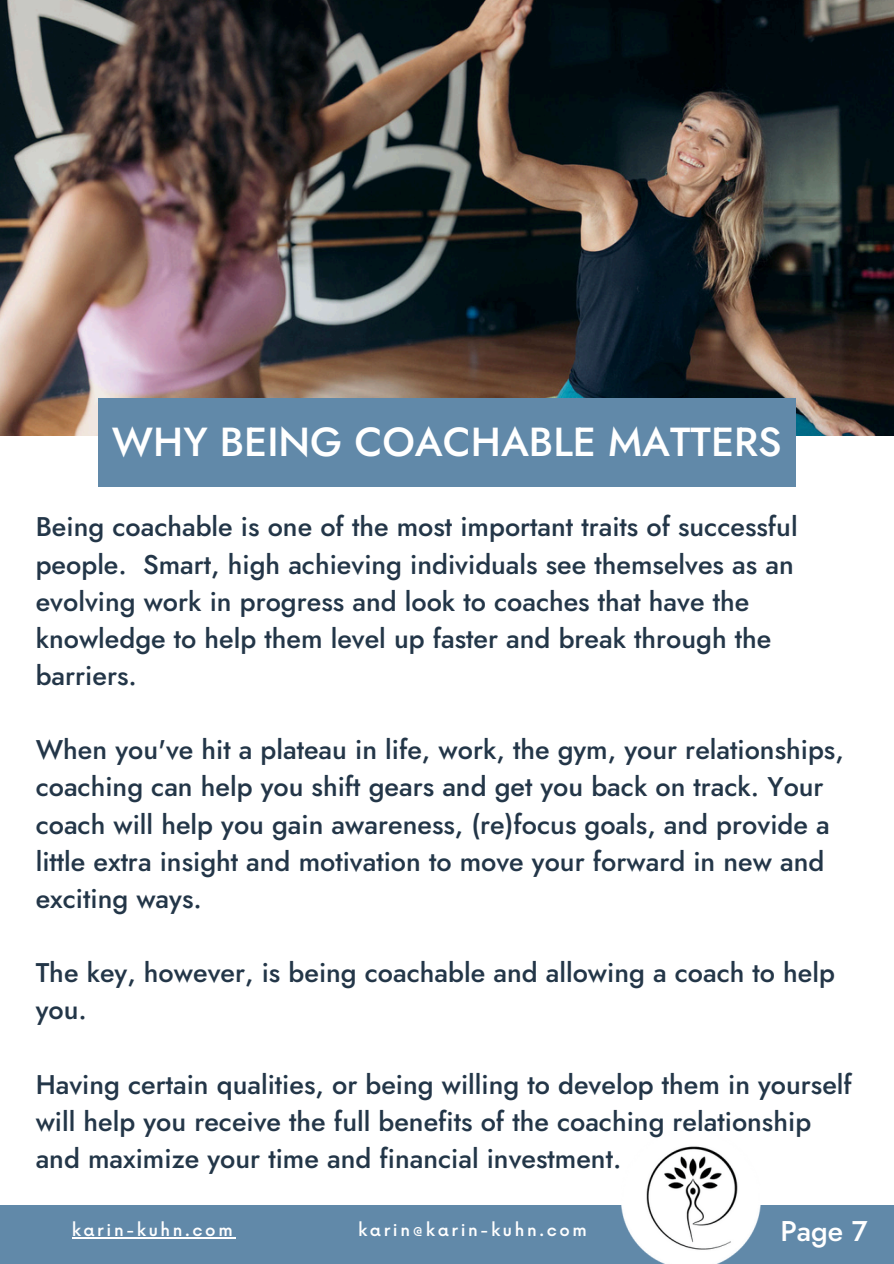
<style>
.page{position:relative;width:894px;height:1264px;background:#fff}
.page>*{position:absolute;margin:0;border:0;box-sizing:border-box;transform-origin:0 0}
.t1{font:500 40.5px "Jost";color:#fff}
.t2{font:500 28.5px "Jost";color:#fff}
.t3{font:500 27px/37.2px "Jost";color:#233648}
.t4{font:500 16.5px "Now";letter-spacing:.16em;color:#fff}
</style>
<div class="page">
<div style="left:0;top:1204px;width:893px;height:59px;background:#6189a9"></div>
<img style="left:621px;top:1146px;width:138px;height:117px">
<hr style="left:72px;top:1237px;width:163px;height:1px;background:#fff">
<img style="left:0;top:0;width:893px;height:435px">
<div style="left:98px;top:398px;width:697px;height:88px;background:#6189a9"></div>
<p class="t1" style="left:112px;top:412px;width:671px">WHY BEING COACHABLE MATTERS</p>
<h2 class="t3" style="left:36px;top:508px;width:763px">Being coachable is one of the most important traits of successful people. Smart, high achieving individuals see themselves as an evolving work in progress and look to coaches that have the knowledge to help them level up faster and break through the barriers.</h2>
<h2 class="t3" style="left:36px;top:731px;width:809px">When you've hit a plateau in life, work, the gym, your relationships, coaching can help you shift gears and get you back on track. Your coach will help you gain awareness, (re)focus goals, and provide a little extra insight and motivation to move your forward in new and exciting ways.</h2>
<h2 class="t3" style="left:36px;top:954px;width:800px">The key, however, is being coachable and allowing a coach to help you.</h2>
<h2 class="t3" style="left:36px;top:1065px;width:817px">Having certain qualities, or being willing to develop them in yourself will help you receive the full benefits of the coaching relationship and maximize your time and financial investment.</h2>
<h1 class="t4" style="left:72px;top:1221px;width:162px">karin-kuhn.com</h1>
<p class="t4" style="left:358px;top:1221px;width:230px">karin@karin-kuhn.com</p>
<p class="t2" style="left:780px;top:1210px;width:89px">Page 7</p>
</div>
